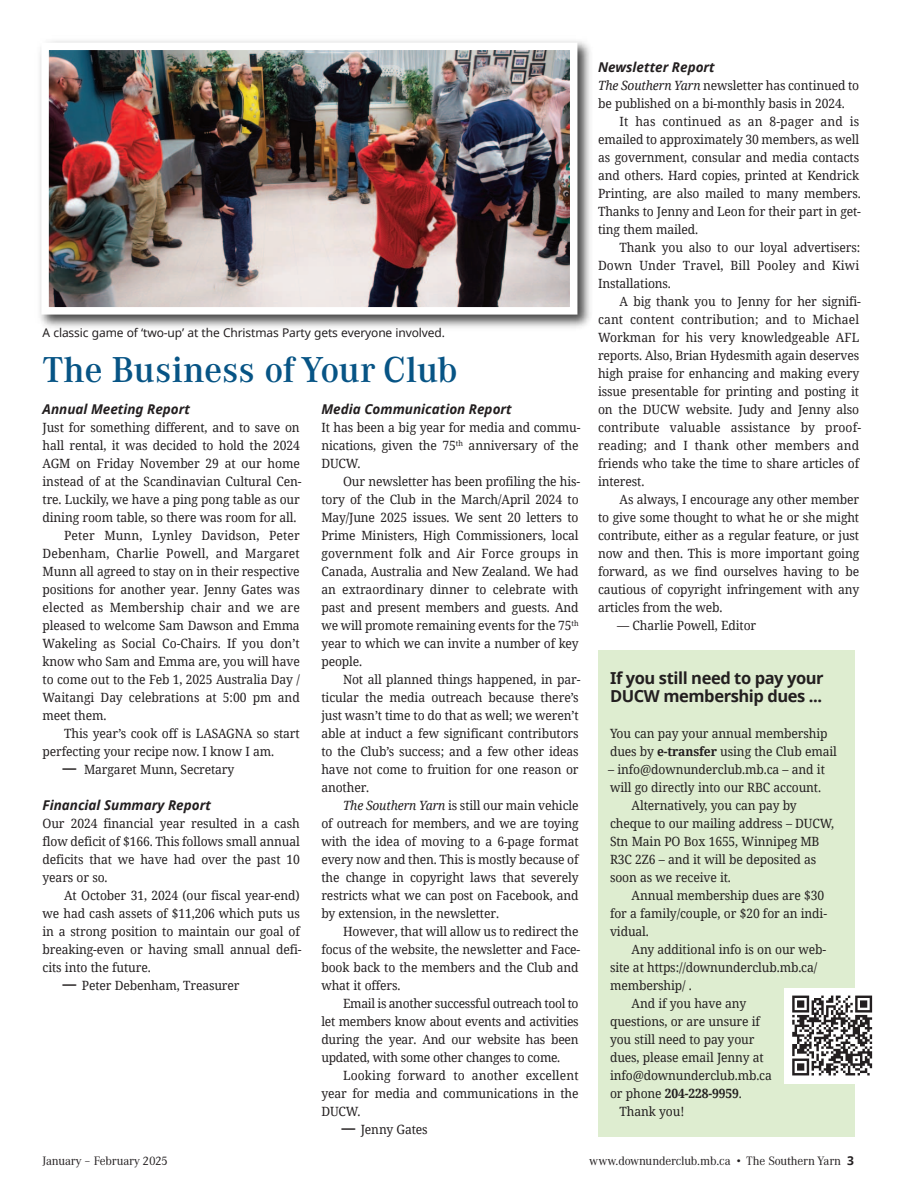
<style>
.page{position:relative;width:918px;height:1188px;background:#fff}
.page>*{position:absolute;margin:0;border:0;box-sizing:border-box;transform-origin:0 0}
.t1{font:500 35.25px "Corporate Antiqua BQ";color:#075485}
.t2{font:700 16.5px/18px "Noto Sans";letter-spacing:-.025em;color:#231f20}
.t3{font:italic 700 13.5px "Noto Sans";color:#231f20}
.t4{font:12.75px/18px "Noto Serif";letter-spacing:-.01em;color:#231f20;scale:.95 1}
.t5{font:12.75px "Noto Serif";letter-spacing:.01em;color:#231f20;scale:.95 1}
.t6{font:700 12.75px "Noto Serif";letter-spacing:-.01em;color:#231f20;scale:.95 1}
.t7{font:12px "Noto Sans";letter-spacing:-.01em;color:#231f20}
.t8{font:12px "Corporate Antiqua BQ";letter-spacing:-.01em;color:#231f20}
.s1{font-family:"Helvetica";font-size:18px}
.s2{font-style:italic}
.s3{font-weight:700}
.s4{font-weight:400}
.s5{font-family:"Noto Sans";font-weight:700}
</style>
<div class="page">
<div style="left:598px;top:651px;width:256px;height:486px;background:#deedd0"></div>
<img style="left:40px;top:41px;width:551px;height:287px">
<img style="left:50px;top:52px;width:518px;height:254px">
<div style="left:41px;top:43px;width:536px;height:272px;border:8px solid #fff"></div>
<div style="left:784px;top:988px;width:97px;height:95px;background:#fff"></div>
<svg style="left:792px;top:996px;width:80px;height:79px"></svg>
<p class="t7" style="left:43px;top:324px;width:404px">A classic game of ‘two-up’ at the Christmas Party gets everyone involved.</p>
<h1 class="t1" style="left:43px;top:357px;width:416px">The Business of Your Club</h1>
<p class="t3" style="left:43px;top:400px;width:149px">Annual Meeting Report</p>
<p class="t4" style="left:43px;top:418px;width:272px">Just for something different, and to save on</p>
<p class="t4" style="left:43px;top:436px;width:272px">hall rental, it was decided to hold the 2024</p>
<p class="t4" style="left:43px;top:454px;width:272px">AGM on Friday November 29 at our home</p>
<p class="t4" style="left:43px;top:472px;width:274px">instead of at the Scandinavian Cultural Cen-</p>
<p class="t4" style="left:43px;top:490px;width:272px">tre. Luckily, we have a ping pong table as our</p>
<p class="t4" style="left:43px;top:508px;width:269px">dining room table, so there was room for all.</p>
<p class="t5" style="left:64px;top:526px;width:250px">Peter Munn, Lynley Davidson, Peter</p>
<p class="t5" style="left:43px;top:544px;width:272px">Debenham, Charlie Powell, and Margaret</p>
<p class="t4" style="left:43px;top:562px;width:272px">Munn all agreed to stay on in their respective</p>
<p class="t4" style="left:43px;top:580px;width:272px">positions for another year. Jenny Gates was</p>
<p class="t5" style="left:43px;top:598px;width:272px">elected as Membership chair and we are</p>
<p class="t4" style="left:43px;top:616px;width:272px">pleased to welcome Sam Dawson and Emma</p>
<p class="t4" style="left:43px;top:634px;width:272px">Wakeling as Social Co-Chairs. If you don’t</p>
<p class="t4" style="left:43px;top:652px;width:272px">know who Sam and Emma are, you will have</p>
<p class="t4" style="left:43px;top:670px;width:272px">to come out to the Feb 1, 2025 Australia Day /</p>
<p class="t4" style="left:43px;top:688px;width:272px">Waitangi Day celebrations at 5:00 pm and</p>
<p class="t4" style="left:43px;top:706px;width:69px">meet them.</p>
<p class="t4" style="left:64px;top:724px;width:250px">This year’s cook off is LASAGNA so start</p>
<p class="t4" style="left:43px;top:742px;width:245px">perfecting your recipe now. I know I am.</p>
<p class="t4" style="left:61px;top:760px;width:185px"><span class="s1">—</span> Margaret Munn, Secretary</p>
<p class="t3" style="left:43px;top:796px;width:170px">Financial Summary Report</p>
<p class="t4" style="left:43px;top:814px;width:272px;text-align:justify">Our 2024 financial year resulted in a cash flow deficit of $166. This follows small annual deficits that we have had over the past 10 years or so.</p>
<p class="t4" style="left:43px;top:886px;width:274px;text-indent:22px">At October 31, 2024 (our fiscal year-end) we had cash assets of $11,206 which puts us in a strong position to maintain our goal of breaking-even or having small annual defi&shy;cits into the future.</p>
<p class="t4" style="left:61px;top:976px;width:190px"><span class="s1">—</span> Peter Debenham, Treasurer</p>
<p class="t3" style="left:321px;top:400px;width:192px">Media Communication Report</p>
<p class="t4" style="left:321px;top:418px;width:274px">It has been a big year for media and commu&shy;nications, given the 75<sup>th</sup> anniversary of the<br>DUCW.</p>
<p class="t4" style="left:321px;top:472px;width:274px;text-indent:22px">Our newsletter has been profiling the his&shy;tory of the Club in the March/April 2024 to May/June 2025 issues. We sent 20 letters to Prime Ministers, High Commissioners, local government folk and Air Force groups in Canada, Australia and New Zealand. We had an extraordinary dinner to celebrate with past and present members and guests. And we will promote remaining events for the 75<sup>th </sup>year to which we can invite a number of key people.</p>
<p class="t4" style="left:321px;top:670px;width:274px;text-indent:22px">Not all planned things happened, in par&shy;ticular the media outreach because there’s just wasn’t time to do that as well; we weren’t able at induct a few significant contributors to the Club’s success; and a few other ideas have not come to fruition for one reason or another.</p>
<p class="t4" style="left:321px;top:796px;width:272px;text-align:justify;text-indent:22px"><span class="s2">The Southern Yarn</span> is still our main vehicle of outreach for members, and we are toying with the idea of moving to a 6-page format every now and then. This is mostly because of the change in copyright laws that severely restricts what we can post on Facebook, and by extension, in the newsletter.</p>
<p class="t4" style="left:321px;top:922px;width:274px;text-indent:22px">However, that will allow us to redirect the focus of the website, the newsletter and Face&shy;book back to the members and the Club and what it offers.</p>
<p class="t4" style="left:321px;top:994px;width:272px;text-align:justify;text-indent:22px">Email is another successful outreach tool to let members know about events and activities during the year. And our website has been updated, with some other changes to come.</p>
<p class="t4" style="left:321px;top:1066px;width:272px;text-align:justify;text-indent:22px">Looking forward to another excellent year for media and communications in the DUCW.</p>
<p class="t4" style="left:339px;top:1120px;width:94px"><span class="s1">—</span> Jenny Gates</p>
<p class="t3" style="left:598px;top:58px;width:118px">Newsletter Report</p>
<p class="t4" style="left:598px;top:76px;width:276px"><span class="s2">The Southern Yarn</span> newsletter has continued to be published on a bi-monthly basis in 2024.</p>
<p class="t4" style="left:598px;top:112px;width:278px;text-indent:22px">It has continued as an 8-pager and is emailed to approximately 30 members, as well as government, consular and media contacts and others. Hard copies, printed at Kendrick Printing, are also mailed to many members.<br>Thanks to Jenny and Leon for their part in get&shy;ting them mailed.</p>
<p class="t4" style="left:598px;top:238px;width:278px;text-align:justify;text-indent:22px">Thank you also to our loyal advertisers:<br>Down Under Travel, Bill Pooley and Kiwi Installations.</p>
<p class="t4" style="left:598px;top:292px;width:278px;text-indent:22px">A big thank you to Jenny for her signifi&shy;cant content contribution; and to Michael Workman for his very knowledgeable AFL reports. Also, Brian Hydesmith again deserves high praise for enhancing and making every issue presentable for printing and posting it on the DUCW website. Judy and Jenny also contribute valuable assistance by proof&shy;reading; and I thank other members and friends who take the time to share articles of interest.</p>
<p class="t4" style="left:598px;top:490px;width:276px;text-align:justify;text-indent:22px">As always, I encourage any other member to give some thought to what he or she might contribute, either as a regular feature, or just now and then. This is more important going forward, as we find ourselves having to be cautious of copyright infringement with any articles from the web.</p>
<p class="t4" style="left:617px;top:616px;width:148px">— Charlie Powell, Editor</p>
<p class="t2" style="left:610px;top:669px;width:215px">If you still need to pay your<br>DUCW membership dues ...</p>
<p class="t4" style="left:610px;top:724px;width:240px">You can pay your annual membership dues by <span class="s3">e-transfer</span> using the Club email</p>
<p class="t4" style="left:608px;top:760px;width:230px">– info@downunderclub.mb.ca – and it</p>
<p class="t4" style="left:610px;top:778px;width:224px">will go directly into our RBC account.</p>
<p class="t4" style="left:632px;top:796px;width:175px">Alternatively, you can pay by</p>
<p class="t4" style="left:610px;top:814px;width:238px">cheque to our mailing address – DUCW,</p>
<p class="t4" style="left:610px;top:832px;width:222px">Stn Main PO Box 1655, Winnipeg MB</p>
<p class="t4" style="left:610px;top:850px;width:219px">R3C 2Z6 – and it will be deposited as</p>
<p class="t4" style="left:610px;top:868px;width:129px">soon as we receive it.</p>
<p class="t4" style="left:632px;top:886px;width:204px">Annual membership dues are $30</p>
<p class="t4" style="left:610px;top:904px;width:230px">for a family/couple, or $20 for an indi-</p>
<p class="t4" style="left:610px;top:922px;width:42px">vidual.</p>
<p class="t4" style="left:632px;top:940px;width:206px">Any additional info is on our web-</p>
<p class="t4" style="left:610px;top:958px;width:220px">site at https://downunderclub.mb.ca/</p>
<p class="t4" style="left:610px;top:976px;width:88px">membership/ .</p>
<p class="t4" style="left:632px;top:994px;width:122px">And if you have any</p>
<p class="t4" style="left:610px;top:1012px;width:159px">questions, or are unsure if</p>
<p class="t4" style="left:610px;top:1030px;width:154px">you still need to pay your</p>
<p class="t4" style="left:610px;top:1048px;width:163px">dues, please email Jenny at</p>
<p class="t4" style="left:610px;top:1066px;width:172px">info@downunderclub.mb.ca</p>
<p class="t6" style="left:610px;top:1084px;width:140px"><span class="s4">or phone</span> 204-228-9959<span class="s4">.</span></p>
<p class="t4" style="left:620px;top:1102px;width:70px">Thank you!</p>
<p class="t8" style="left:43px;top:1156px;width:127px">January – February 2025</p>
<p class="t8" style="left:589px;top:1156px;width:266px">www.downunderclub.mb.ca • The Southern Yarn <span class="s5">3</span></p>
</div>
